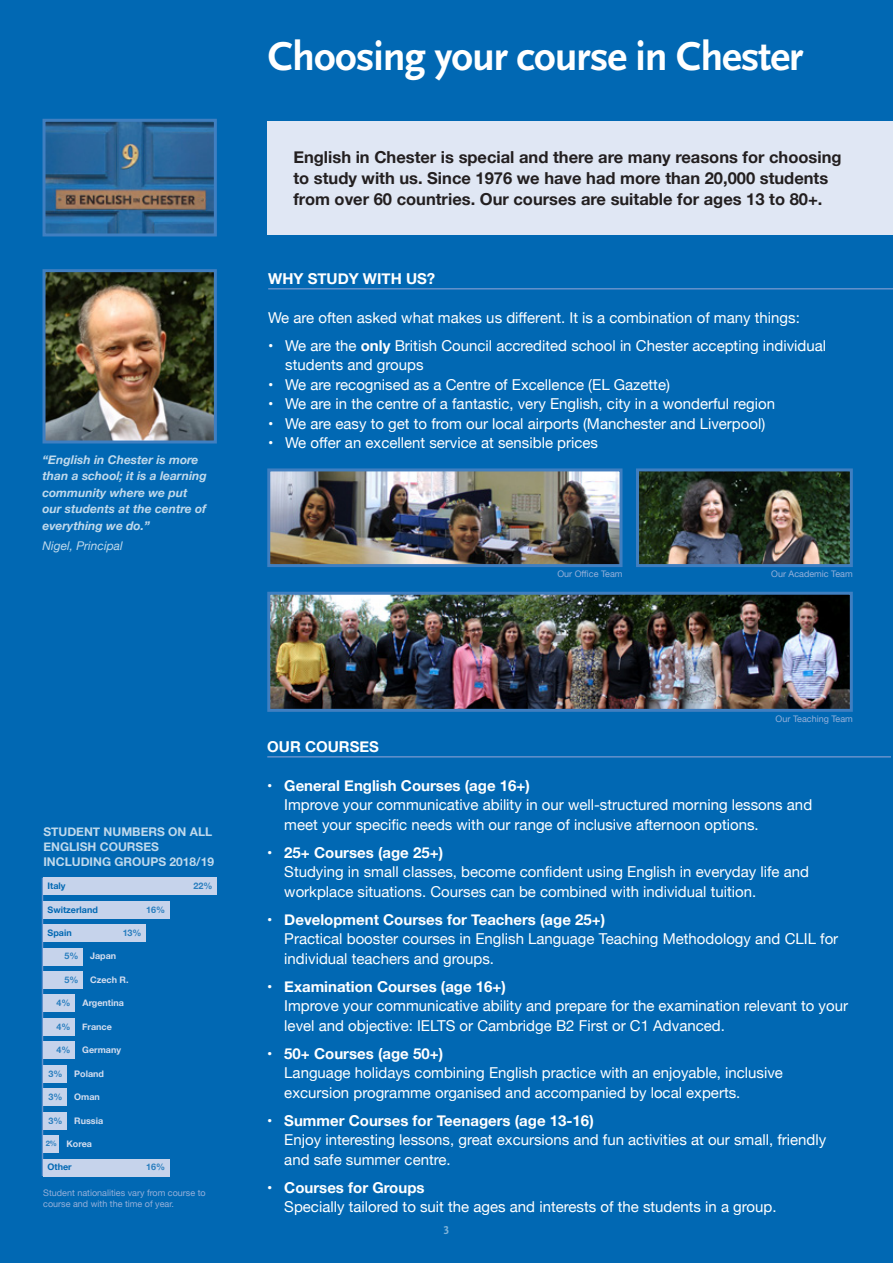
<style>
.page{position:relative;width:893px;height:1263px;background:#0168b3}
.page>*{position:absolute;margin:0;border:0;box-sizing:border-box;transform-origin:0 0}
.t1{font:700 42px "Scala Sans Pro";letter-spacing:-.025em;color:#fff}
.t2{font:700 16.5px/21px "Helvetica Neue";color:#231f20}
.t3{font:15px/19.5px "Helvetica Neue";color:#fff}
.Heading_White{font:700 15px "Helvetica Neue";color:#fff}
.t4{font:italic 700 12px/16.5px "Helvetica Neue";color:#fff}
.t5{font:700 12px/15px "Helvetica Neue";color:#fff}
.t6{font:italic 12px "Helvetica Neue";color:#fff}
.t7{font:700 12px "Scala Sans Figures";color:#fff}
.t8{font:9px/10.8px "Helvetica Neue";color:#95b0da}
.t9{font:700 9px "Helvetica Neue";color:#d3ddef}
.t10{font:700 9px "Helvetica Neue";color:#0168b3}
.t11{font:700 7.5px "Helvetica Neue";color:#0168b3}
.s1{font-weight:700}
</style>
<div class="page">
<hr style="left:268px;top:288px;width:625px;height:2px;background:#6692cb">
<hr style="left:267px;top:756px;width:624px;height:1px;background:#6692cb">
<div style="left:268px;top:122px;width:625px;height:113px;background:#e0e7f4"></div>
<img style="left:640px;top:472px;width:209px;height:91px">
<div style="left:636px;top:468px;width:217px;height:99px;border:3px solid #407fc1"></div>
<img style="left:271px;top:596px;width:578px;height:112px">
<div style="left:267px;top:592px;width:586px;height:120px;border:3px solid #407fc1"></div>
<img style="left:271px;top:472px;width:347px;height:91px">
<div style="left:267px;top:468px;width:355px;height:99px;border:3px solid #407fc1"></div>
<img style="left:47px;top:123px;width:166px;height:109px">
<div style="left:43px;top:119px;width:174px;height:117px;border:3px solid #407fc1"></div>
<hr style="left:42px;top:878px;width:1px;height:298px;background:#6692cb">
<div style="left:43px;top:971px;width:40px;height:17px;background:#c6d3eb"></div>
<div style="left:43px;top:1018px;width:32px;height:17px;background:#c6d3eb"></div>
<div style="left:43px;top:1042px;width:32px;height:17px;background:#c6d3eb"></div>
<div style="left:43px;top:1065px;width:24px;height:17px;background:#c6d3eb"></div>
<div style="left:43px;top:1089px;width:24px;height:17px;background:#c6d3eb"></div>
<div style="left:43px;top:1112px;width:24px;height:17px;background:#c6d3eb"></div>
<div style="left:43px;top:1135px;width:16px;height:17px;background:#c6d3eb"></div>
<div style="left:43px;top:995px;width:32px;height:17px;background:#c6d3eb"></div>
<img style="left:47px;top:273px;width:166px;height:166px">
<div style="left:43px;top:269px;width:174px;height:174px;border:3px solid #407fc1"></div>
<div style="left:43px;top:1159px;width:127px;height:17px;background:#c6d3eb"></div>
<div style="left:43px;top:901px;width:127px;height:17px;background:#c6d3eb"></div>
<div style="left:43px;top:948px;width:40px;height:17px;background:#c6d3eb"></div>
<div style="left:43px;top:924px;width:103px;height:18px;background:#c6d3eb"></div>
<div style="left:43px;top:878px;width:174px;height:17px;background:#c6d3eb"></div>
<p class="t4" style="left:43px;top:451px;width:166px">“English in Chester is more than a school; it is a learning community where we put our students at the centre of everything we do.”</p>
<p class="t6" style="left:43px;top:537px;width:82px">Nigel, Principal</p>
<p class="t1" style="left:268px;top:32px;width:537px">Choosing your course in Chester</p>
<p class="t2" style="left:293px;top:147px;width:550px">English in Chester is special and there are many reasons for choosing to study with us. Since 1976 we have had more than 20,000 students from over 60 countries. Our courses are suitable for ages 13 to 80+.</p>
<p class="Heading_White" style="left:268px;top:267px;width:168px">WHY STUDY WITH US?</p>
<p class="t3" style="left:268px;top:309px;width:533px">We are often asked what makes us different. It is a combination of many things:</p>
<p class="t3" style="left:285px;top:337px;width:542px;text-indent:-17px">• We are the <span class="s1">only</span> British Council accredited school in Chester accepting individual students and groups</p>
<p class="t3" style="left:268px;top:376px;width:403px">• We are recognised as a Centre of Excellence (EL Gazette)</p>
<p class="t3" style="left:268px;top:395px;width:508px">• We are in the centre of a fantastic, very English, city in a wonderful region</p>
<p class="t3" style="left:268px;top:415px;width:499px">• We are easy to get to from our local airports (Manchester and Liverpool)</p>
<p class="t3" style="left:268px;top:434px;width:331px">• We offer an excellent service at sensible prices</p>
<p class="t8" style="left:557px;top:569px;width:67px">Our Office Team</p>
<p class="t8" style="left:771px;top:569px;width:83px">Our Academic Team</p>
<p class="t5" style="left:43px;top:824px;width:172px">STUDENT NUMBERS ON ALL<br>ENGLISH COURSES<br>INCLUDING GROUPS 2018/19</p>
<p class="t10" style="left:48px;top:879px;width:19px">Italy</p>
<p class="t10" style="left:194px;top:879px;width:21px">22%</p>
<p class="t10" style="left:48px;top:902px;width:52px">Switzerland</p>
<p class="t10" style="left:48px;top:926px;width:26px">Spain</p>
<p class="t10" style="left:146px;top:902px;width:21px">16%</p>
<p class="t10" style="left:123px;top:926px;width:21px">13%</p>
<p class="t10" style="left:65px;top:949px;width:16px">5%</p>
<p class="t10" style="left:65px;top:972px;width:16px">5%</p>
<p class="t9" style="left:90px;top:949px;width:28px">Japan</p>
<p class="t9" style="left:90px;top:972px;width:40px">Czech R.</p>
<p class="t10" style="left:56px;top:996px;width:16px">4%</p>
<p class="t9" style="left:83px;top:996px;width:43px">Argentina</p>
<p class="t9" style="left:82px;top:1019px;width:31px">France</p>
<p class="t9" style="left:82px;top:1042px;width:40px">Germany</p>
<p class="t10" style="left:56px;top:1019px;width:16px">4%</p>
<p class="t10" style="left:56px;top:1043px;width:16px">4%</p>
<p class="t10" style="left:49px;top:1066px;width:16px">3%</p>
<p class="t9" style="left:74px;top:1066px;width:31px">Poland</p>
<p class="t10" style="left:49px;top:1090px;width:16px">3%</p>
<p class="t10" style="left:49px;top:1113px;width:16px">3%</p>
<p class="t11" style="left:46px;top:1138px;width:13px">2%</p>
<p class="t9" style="left:74px;top:1090px;width:27px">Oman</p>
<p class="t9" style="left:74px;top:1113px;width:30px">Russia</p>
<p class="t9" style="left:66px;top:1137px;width:27px">Korea</p>
<p class="t10" style="left:48px;top:1160px;width:26px">Other</p>
<p class="t10" style="left:146px;top:1160px;width:21px">16%</p>
<p class="t8" style="left:43px;top:1188px;width:164px">Student nationalities vary from course to course and with the time of year.</p>
<p class="t8" style="left:776px;top:714px;width:79px">Our Teaching Team</p>
<p class="Heading_White" style="left:267px;top:735px;width:113px">OUR COURSES</p>
<p class="t3" style="left:284px;top:777px;width:529px;text-indent:-17px"><span class="s1">• General English Courses (age 16+)<br></span>Improve your communicative ability in our well-structured morning lessons and meet your specific needs with our range of inclusive afternoon options.</p>
<p class="t3" style="left:284px;top:844px;width:526px;text-indent:-17px"><span class="s1">• 25+ Courses (age 25+)<br></span>Studying in small classes, become confident using English in everyday life and workplace situations. Courses can be combined with individual tuition.</p>
<p class="t3" style="left:284px;top:911px;width:555px;text-indent:-17px"><span class="s1">• Development Courses for Teachers (age 25+)<br></span>Practical booster courses in English Language Teaching Methodology and CLIL for individual teachers and groups.</p>
<p class="t3" style="left:284px;top:978px;width:565px;text-indent:-17px"><span class="s1">• Examination Courses (age 16+)<br></span>Improve your communicative ability and prepare for the examination relevant to your level and objective: IELTS or Cambridge B2 First or C1 Advanced.</p>
<p class="t3" style="left:284px;top:1045px;width:500px;text-indent:-17px"><span class="s1">• 50+ Courses (age 50+)<br></span>Language holidays combining English practice with an enjoyable, inclusive excursion programme organised and accompanied by local experts.</p>
<p class="t3" style="left:284px;top:1112px;width:544px;text-indent:-17px"><span class="s1">• Summer Courses for Teenagers (age 13-16)<br></span>Enjoy interesting lessons, great excursions and fun activities at our small, friendly and safe summer centre.</p>
<p class="t3" style="left:284px;top:1179px;width:494px;text-indent:-17px"><span class="s1">• Courses for Groups<br></span>Specially tailored to suit the ages and interests of the students in a group.</p>
<p class="t7" style="left:443px;top:1225px;width:7px">3</p>
</div>
